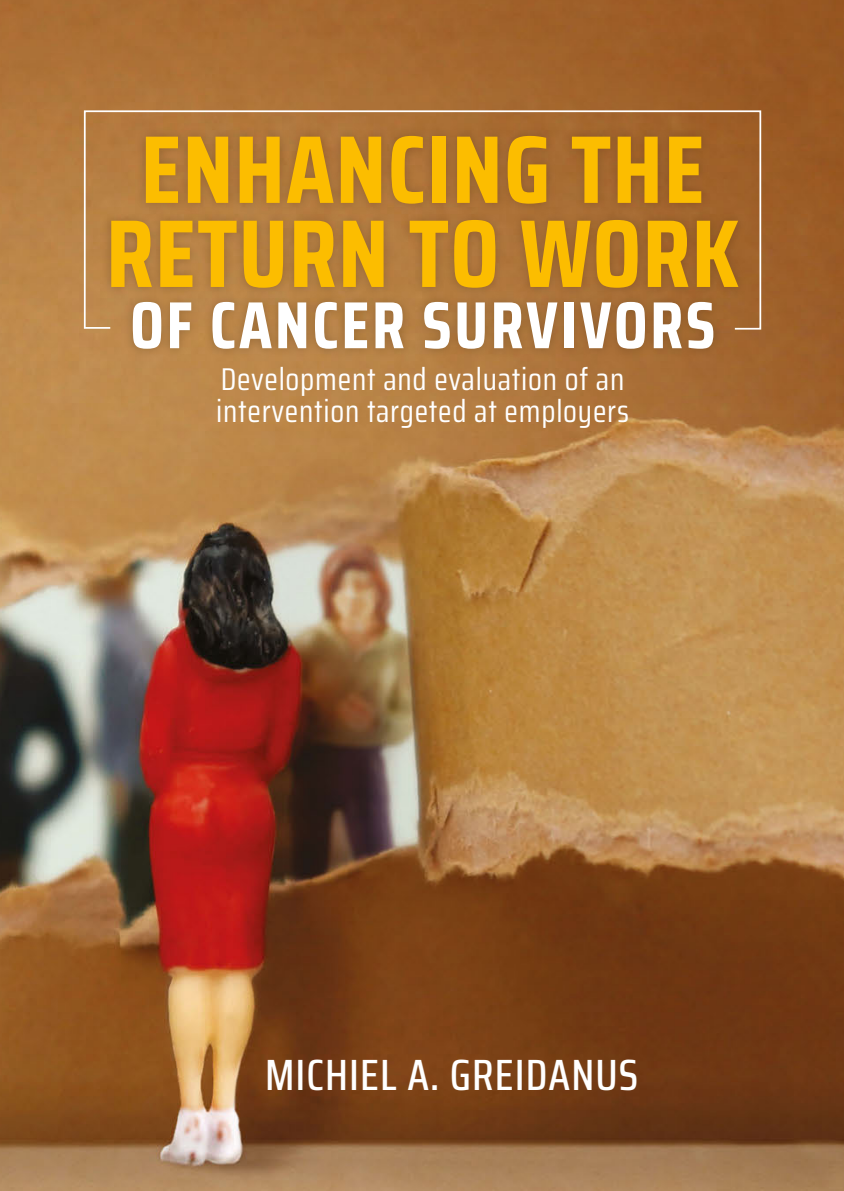
<style>
.page{position:relative;width:844px;height:1191px;background:#fff}
.page>*{position:absolute;margin:0;border:0;box-sizing:border-box;transform-origin:0 0}
.t1{font:700 96.25px/84px "Saira Condensed";letter-spacing:.015em;color:#fcbd00;text-align:center}
.t2{font:700 66.5px "Saira Condensed";letter-spacing:.04em;color:#fff}
.t3{font:500 43.75px "Saira Condensed";letter-spacing:.025em;color:#fff}
.t4{font:31.5px/31.5px "Saira Condensed";letter-spacing:.025em;color:#fff}
</style>
<div class="page">
<img style="left:0;top:0;width:843px;height:1191px">
<div style="left:101px;top:126px;width:646px;height:233px;background:#432a0f;opacity:.3"></div>
<svg style="left:83px;top:109px;width:678px;height:221px;background:#a56f38"></svg>
<h1 class="t1" style="left:106px;top:126px;width:634px">ENHANCING THE<br>RETURN TO WORK</h1>
<h2 class="t2" style="left:130px;top:274px;width:586px">OF CANCER SURVIVORS</h2>
<p class="t4" style="left:216px;top:363px;width:414px">Development and evaluation of an intervention targeted at employers</p>
<h3 class="t3" style="left:265px;top:1041px;width:374px">MICHIEL A. GREIDANUS</h3>
</div>
